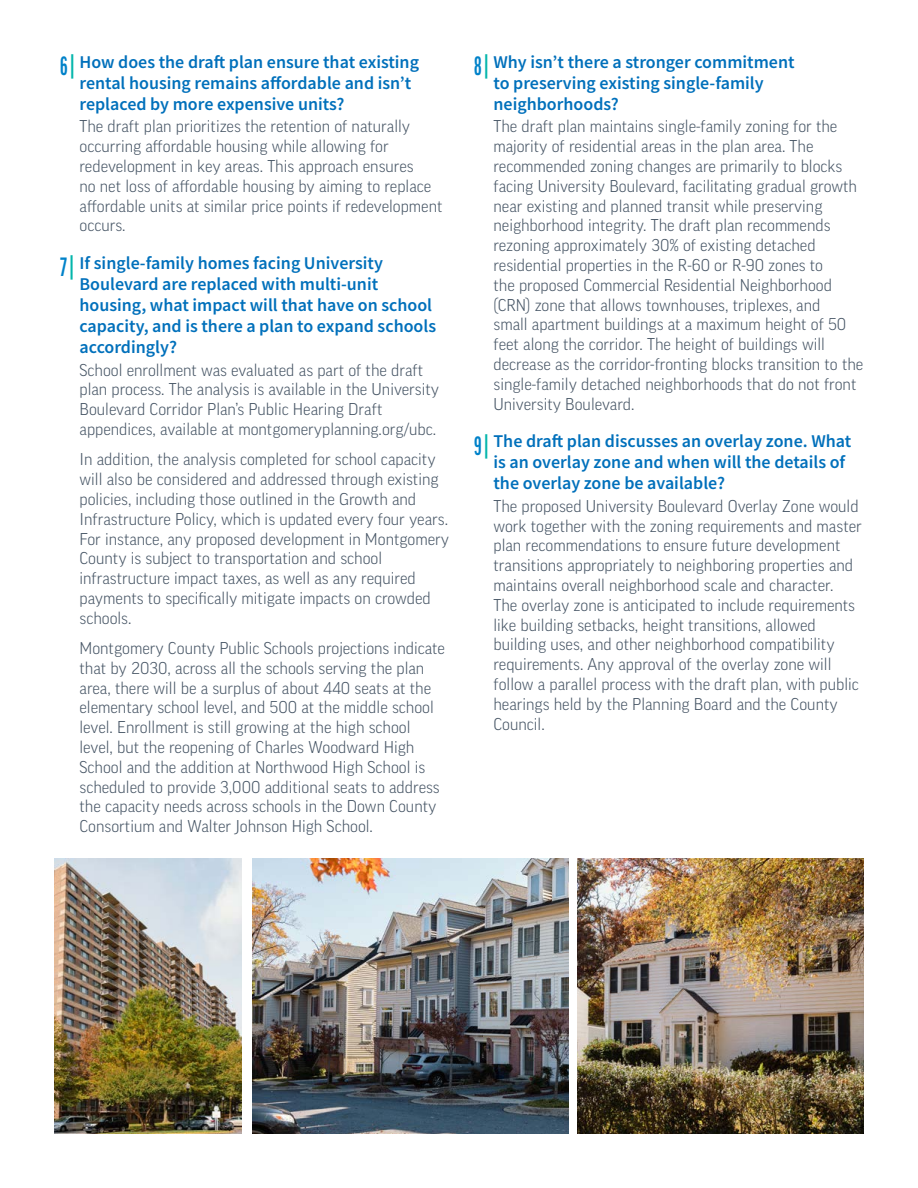
<style>
.page{position:relative;width:918px;height:1188px;background:#fff}
.page>*{position:absolute;margin:0;border:0;box-sizing:border-box;transform-origin:0 0}
.header1{font:700 25.5px "Good Pro Comp";color:#0082c9}
.Quetion{font:600 18px/21px "Source Sans Pro";color:#0070bb}
.answer_indented{font:300 16.5px/19.8px "Good Pro";color:#455464}
.s1{color:#02b5ab}
</style>
<div class="page">
<img style="left:577px;top:859px;width:287px;height:275px">
<img style="left:54px;top:859px;width:188px;height:275px">
<img style="left:252px;top:859px;width:316px;height:275px">
<p class="header1" style="left:60px;top:52px;width:16px">6 <span class="s1">|</span></p>
<p class="Quetion" style="left:80px;top:51px;width:341px">How does the draft plan ensure that existing rental housing remains affordable and isn’t replaced by more expensive units?</p>
<p class="answer_indented" style="left:80px;top:116px;width:365px">The draft plan prioritizes the retention of naturally occurring affordable housing while allowing for redevelopment in key areas. This approach ensures<br>no net loss of affordable housing by aiming to replace affordable units at similar price points if redevelopment occurs.</p>
<p class="Quetion" style="left:80px;top:252px;width:358px">If single-family homes facing University Boulevard are replaced with multi-unit housing, what impact will that have on school capacity, and is there a plan to expand schools accordingly?</p>
<p class="answer_indented" style="left:80px;top:360px;width:361px">School enrollment was evaluated as part of the draft plan process. The analysis is available in the University Boulevard Corridor Plan’s Public Hearing Draft appendices, available at montgomeryplanning.org/ubc.</p>
<p class="answer_indented" style="left:80px;top:449px;width:371px">In addition, the analysis completed for school capacity will also be considered and addressed through existing policies, including those outlined in the Growth and Infrastructure Policy, which is updated every four years.<br>For instance, any proposed development in Montgomery County is subject to transportation and school infrastructure impact taxes, as well as any required payments to specifically mitigate impacts on crowded schools.</p>
<p class="answer_indented" style="left:80px;top:638px;width:367px">Montgomery County Public Schools projections indicate that by 2030, across all the schools serving the plan area, there will be a surplus of about 440 seats at the elementary school level, and 500 at the middle school level. Enrollment is still growing at the high school level, but the reopening of Charles Woodward High School and the addition at Northwood High School is scheduled to provide 3,000 additional seats to address the capacity needs across schools in the Down County Consortium and Walter Johnson High School.</p>
<p class="header1" style="left:60px;top:253px;width:15px">7 <span class="s1">|</span></p>
<p class="header1" style="left:474px;top:52px;width:16px">8 <span class="s1">|</span></p>
<p class="Quetion" style="left:494px;top:51px;width:303px">Why isn’t there a stronger commitment to preserving existing single-family neighborhoods?</p>
<p class="answer_indented" style="left:494px;top:116px;width:371px">The draft plan maintains single-family zoning for the majority of residential areas in the plan area. The recommended zoning changes are primarily to blocks facing University Boulevard, facilitating gradual growth near existing and planned transit while preserving neighborhood integrity. The draft plan recommends rezoning approximately 30% of existing detached residential properties in the R-60 or R-90 zones to<br>the proposed Commercial Residential Neighborhood (CRN) zone that allows townhouses, triplexes, and<br>small apartment buildings at a maximum height of 50 feet along the corridor. The height of buildings will decrease as the corridor-fronting blocks transition to the single-family detached neighborhoods that do not front University Boulevard.</p>
<p class="Quetion" style="left:494px;top:430px;width:359px">The draft plan discusses an overlay zone. What is an overlay zone and when will the details of the overlay zone be available?</p>
<p class="answer_indented" style="left:494px;top:496px;width:370px">The proposed University Boulevard Overlay Zone would work together with the zoning requirements and master plan recommendations to ensure future development transitions appropriately to neighboring properties and maintains overall neighborhood scale and character.<br>The overlay zone is anticipated to include requirements like building setbacks, height transitions, allowed building uses, and other neighborhood compatibility requirements. Any approval of the overlay zone will follow a parallel process with the draft plan, with public hearings held by the Planning Board and the County Council.</p>
<p class="header1" style="left:474px;top:432px;width:16px">9 <span class="s1">|</span></p>
</div>
